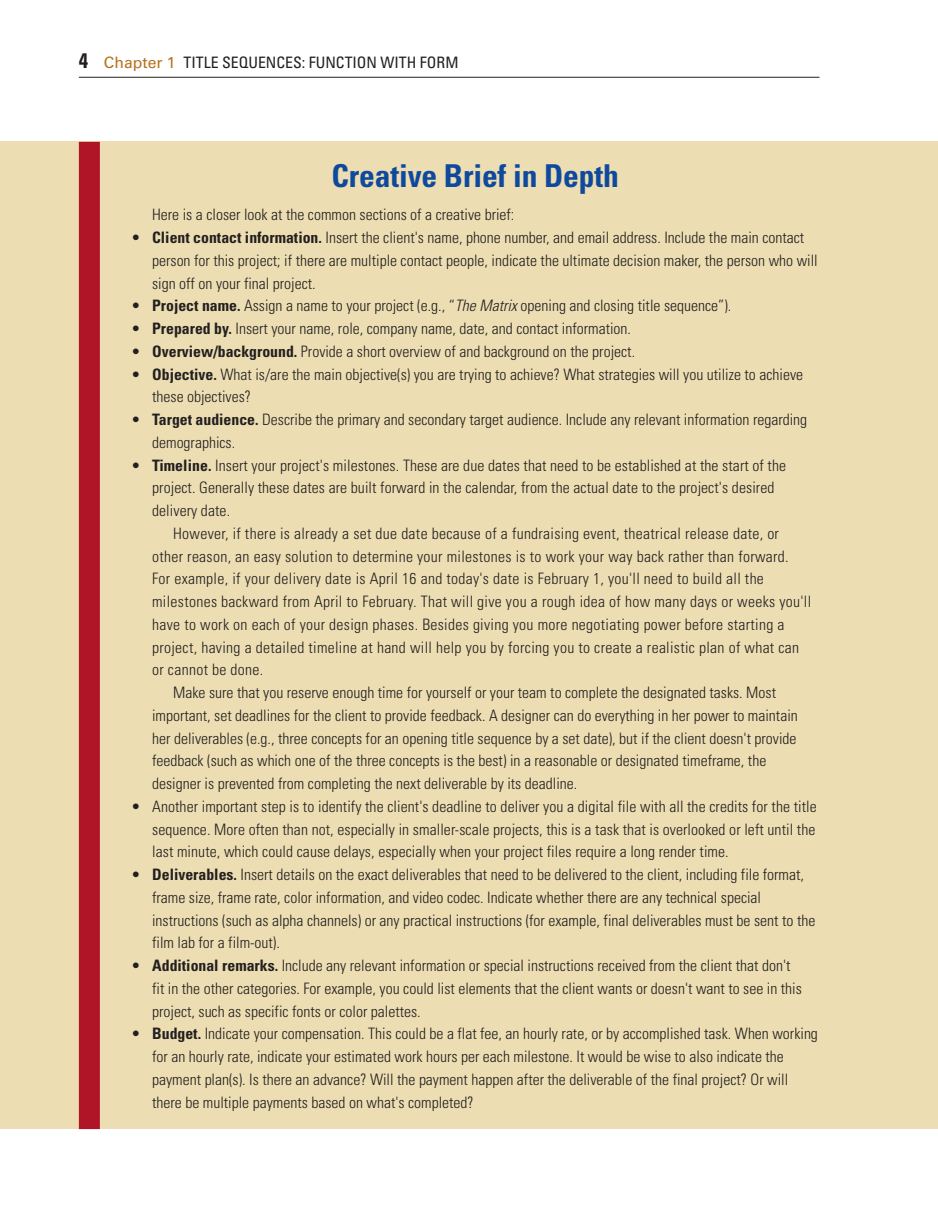
<style>
.page{position:relative;width:938px;height:1221px;background:#fff}
.page>*{position:absolute;margin:0;border:0;box-sizing:border-box;transform-origin:0 0}
.t1{font:700 condensed 31.5px "Univers";letter-spacing:-.005em;color:#0e499d}
.t2{font:300 condensed 15.75px/22.8px "Univers";color:#231f20}
.t3{font:300 condensed 15.75px "Univers";letter-spacing:.02em;color:#231f20}
.t4{font:condensed 15.75px "Univers";color:#231f20}
.s1{font-weight:700;font-size:21px}
.s2{font-stretch:normal;color:#b7711c}
.s3{font-weight:700}
.s4{font-style:italic}
</style>
<div class="page">
<hr style="left:79px;top:77px;width:740px;height:1px;background:#231f20">
<div style="left:0;top:142px;width:938px;height:986px;background:#ecdeb2"></div>
<div style="left:79px;top:142px;width:21px;height:986px;background:#b01527"></div>
<p class="t4" style="left:79px;top:57px;width:381px"><span class="s1">4</span> <span class="s2">Chapter 1</span> TITLE SEQUENCES: FUNCTION WITH FORM</p>
<h1 class="t1" style="left:331px;top:164px;width:289px">Creative Brief in Depth</h1>
<p class="t2" style="left:152px;top:205px;width:364px">Here is a closer look at the common sections of a creative brief:</p>
<p class="t2" style="left:152px;top:228px;width:667px;text-indent:-21px">• <span class="s3">Client contact information.</span> Insert the client's name, phone number, and email address. Include the main contact person for this project; if there are multiple contact people, indicate the ultimate decision maker, the person who will sign off on your final project.</p>
<p class="t2" style="left:131px;top:296px;width:601px">• <span class="s3">Project name.</span> Assign a name to your project (e.g., “ <span class="s4">The Matrix</span> opening and closing title sequence”).</p>
<p class="t2" style="left:131px;top:319px;width:501px">• <span class="s3">Prepared by.</span> Insert your name, role, company name, date, and contact information.</p>
<p class="t2" style="left:131px;top:341px;width:505px">• <span class="s3">Overview/background.</span> Provide a short overview of and background on the project.</p>
<p class="t2" style="left:152px;top:364px;width:652px;text-indent:-21px">• <span class="s3">Objective.</span> What is/are the main objective(s) you are trying to achieve? What strategies will you utilize to achieve these objectives?</p>
<p class="t2" style="left:152px;top:409px;width:656px;text-indent:-21px">• <span class="s3">Target audience.</span> Describe the primary and secondary target audience. Include any relevant information regarding demographics.</p>
<p class="t2" style="left:152px;top:455px;width:635px;text-indent:-21px">• <span class="s3">Timeline.</span> Insert your project's milestones. These are due dates that need to be established at the start of the project. Generally these dates are built forward in the calendar, from the actual date to the project's desired delivery date.</p>
<p class="t3" style="left:173px;top:527px;width:607px">However, if there is already a set due date because of a fundraising event, theatrical release date, or</p>
<p class="t3" style="left:152px;top:550px;width:638px">other reason, an easy solution to determine your milestones is to work your way back rather than forward.</p>
<p class="t3" style="left:152px;top:573px;width:613px">For example, if your delivery date is April 16 and today's date is February 1, you'll need to build all the</p>
<p class="t3" style="left:152px;top:595px;width:660px">milestones backward from April to February. That will give you a rough idea of how many days or weeks you'll</p>
<p class="t3" style="left:152px;top:618px;width:634px">have to work on each of your design phases. Besides giving you more negotiating power before starting a</p>
<p class="t3" style="left:152px;top:641px;width:648px">project, having a detailed timeline at hand will help you by forcing you to create a realistic plan of what can</p>
<p class="t3" style="left:152px;top:664px;width:113px">or cannot be done.</p>
<p class="t2" style="left:173px;top:682px;width:604px">Make sure that you reserve enough time for yourself or your team to complete the designated tasks. Most</p>
<p class="t2" style="left:152px;top:705px;width:647px">important, set deadlines for the client to provide feedback. A designer can do everything in her power to maintain</p>
<p class="t2" style="left:152px;top:728px;width:646px">her deliverables (e.g., three concepts for an opening title sequence by a set date), but if the client doesn't provide</p>
<p class="t2" style="left:152px;top:751px;width:615px">feedback (such as which one of the three concepts is the best) in a reasonable or designated timeframe, the</p>
<p class="t2" style="left:152px;top:773px;width:426px">designer is prevented from completing the next deliverable by its deadline.</p>
<p class="t2" style="left:152px;top:796px;width:666px;text-align:justify;text-indent:-21px">• Another important step is to identify the client's deadline to deliver you a digital file with all the credits for the title sequence. More often than not, especially in smaller-scale projects, this is a task that is overlooked or left until the last minute, which could cause delays, especially when your project files require a long render time.</p>
<p class="t2" style="left:152px;top:864px;width:664px;text-indent:-21px">• <span class="s3">Deliverables.</span> Insert details on the exact deliverables that need to be delivered to the client, including file format, frame size, frame rate, color information, and video codec. Indicate whether there are any technical special instructions (such as alpha channels) or any practical instructions (for example, final deliverables must be sent to the film lab for a film-out).</p>
<p class="t2" style="left:152px;top:955px;width:651px;text-indent:-21px">• <span class="s3">Additional remarks.</span> Include any relevant information or special instructions received from the client that don't fit in the other categories. For example, you could list elements that the client wants or doesn't want to see in this project, such as specific fonts or color palettes.</p>
<p class="t2" style="left:152px;top:1024px;width:667px;text-indent:-21px">• <span class="s3">Budget.</span> Indicate your compensation. This could be a flat fee, an hourly rate, or by accomplished task. When working for an hourly rate, indicate your estimated work hours per each milestone. It would be wise to also indicate the payment plan(s). Is there an advance? Will the payment happen after the deliverable of the final project? Or will there be multiple payments based on what's completed?</p>
</div>
